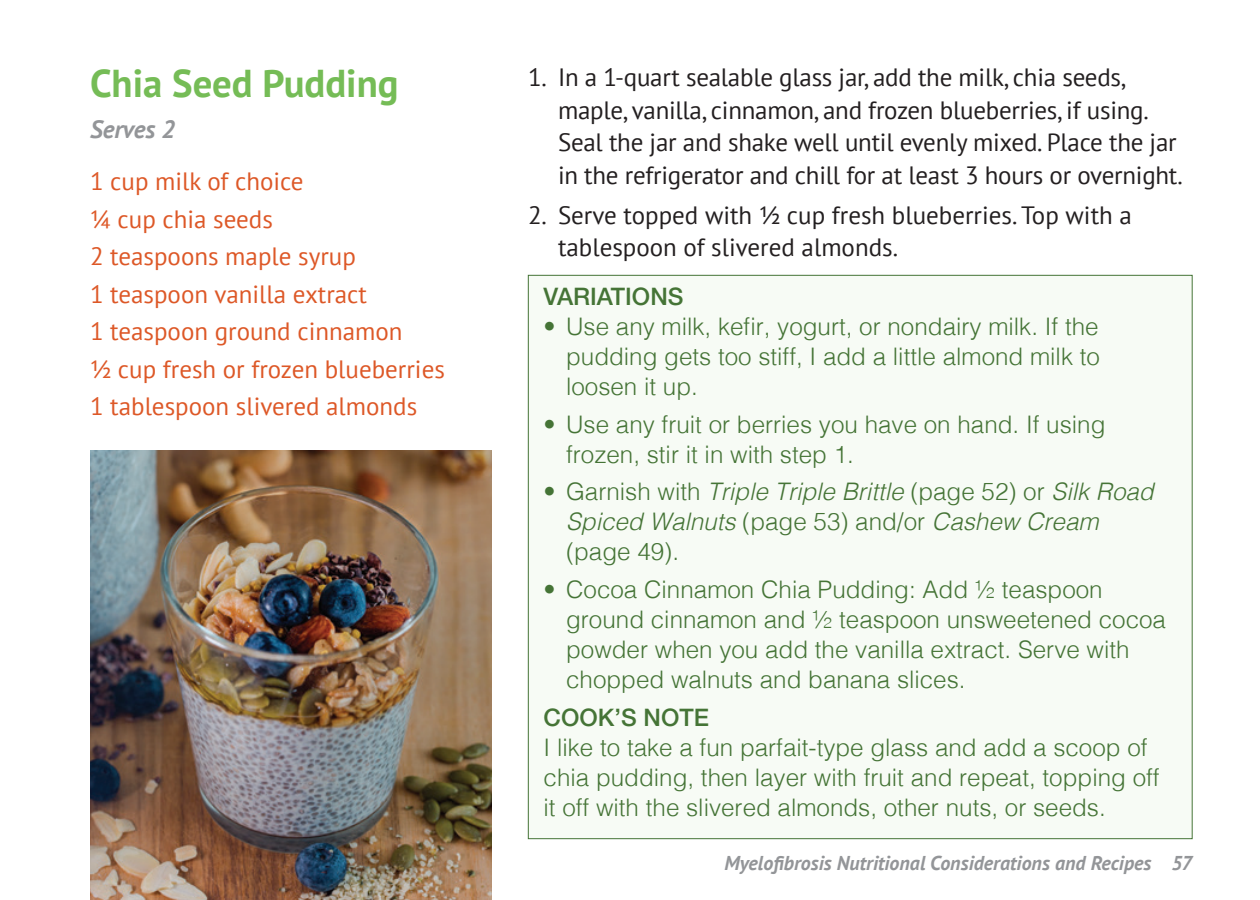
<style>
.page{position:relative;width:1260px;height:900px;background:#fff}
.page>*{position:absolute;margin:0;border:0;box-sizing:border-box;transform-origin:0 0}
.RECIPES_Title{font:700 38.75px "PT Sans";color:#75bc56}
.t1{font:25px/32.5px "PT Sans";letter-spacing:-.01em;color:#231f20}
.RECIPES_Ingredients{font:25px "PT Sans";color:#dd5827}
.RECIPES_Servings{font:italic 700 25px "PT Sans";color:#939598}
.Cook_s_Notes_text{font:300 24.25px/30px "Helvetica";color:#457436}
.t2{font:italic 300 24.25px/30px "Helvetica";color:#457436}
.Cook_s_Notes_Headers{font:500 24.25px "Helvetica Neue LT Std";color:#457436}
.t3{font:italic 700 20px "PT Sans";color:#939598}
.s1{font-style:normal}
</style>
<div class="page">
<div style="left:528px;top:275px;width:664px;height:564px;background:#f7fbf5"></div>
<img style="left:90px;top:450px;width:402px;height:450px">
<p class="RECIPES_Title" style="left:90px;top:57px;width:310px">Chia Seed Pudding</p>
<p class="RECIPES_Servings" style="left:90px;top:112px;width:87px">Serves 2</p>
<p class="RECIPES_Ingredients" style="left:90px;top:165px;width:215px">1 cup milk of choice</p>
<p class="RECIPES_Ingredients" style="left:90px;top:203px;width:184px">¼ cup chia seeds</p>
<p class="RECIPES_Ingredients" style="left:90px;top:240px;width:267px">2 teaspoons maple syrup</p>
<p class="RECIPES_Ingredients" style="left:90px;top:278px;width:279px">1 teaspoon vanilla extract</p>
<p class="RECIPES_Ingredients" style="left:90px;top:315px;width:314px">1 teaspoon ground cinnamon</p>
<p class="RECIPES_Ingredients" style="left:90px;top:353px;width:356px">½ cup fresh or frozen blueberries</p>
<p class="RECIPES_Ingredients" style="left:90px;top:390px;width:329px">1 tablespoon slivered almonds</p>
<p class="t1" style="left:558px;top:61px;width:626px;text-indent:-30px">1. In a 1-quart sealable glass jar, add the milk, chia seeds, maple, vanilla, cinnamon, and frozen blueberries, if using.<br>Seal the jar and shake well until evenly mixed. Place the jar in the refrigerator and chill for at least 3 hours or overnight.</p>
<p class="t1" style="left:558px;top:198px;width:575px;text-indent:-30px">2. Serve topped with ½ cup fresh blueberries. Top with a tablespoon of slivered almonds.</p>
<p class="Cook_s_Notes_Headers" style="left:544px;top:282px;width:141px">VARIATIONS</p>
<p class="Cook_s_Notes_text" style="left:566px;top:310px;width:535px;text-align:justify;text-indent:-22px">• Use any milk, kefir, yogurt, or nondairy milk. If the pudding gets too stiff, I add a little almond milk to loosen it up.</p>
<p class="Cook_s_Notes_text" style="left:566px;top:408px;width:541px;text-indent:-22px">• Use any fruit or berries you have on hand. If using frozen, stir it in with step 1.</p>
<p class="t2" style="left:566px;top:475px;width:589px;text-indent:-22px"><span class="s1">• Garnish with</span> Triple Triple Brittle <span class="s1">(page 52) or</span> Silk Road<br>Spiced Walnuts <span class="s1">(page 53) and/or</span> Cashew Cream <span class="s1">(page 49).</span></p>
<p class="Cook_s_Notes_text" style="left:566px;top:573px;width:601px;text-indent:-22px">• Cocoa Cinnamon Chia Pudding: Add ½ teaspoon ground cinnamon and ½ teaspoon unsweetened cocoa powder when you add the vanilla extract. Serve with chopped walnuts and banana slices.</p>
<p class="Cook_s_Notes_Headers" style="left:544px;top:703px;width:167px">COOK’S NOTE</p>
<p class="Cook_s_Notes_text" style="left:544px;top:731px;width:617px">I like to take a fun parfait-type glass and add a scoop of chia pudding, then layer with fruit and repeat, topping off it off with the slivered almonds, other nuts, or seeds.</p>
<p class="t3" style="left:725px;top:850px;width:469px">Myelofibrosis Nutritional Considerations and Recipes 57</p>
</div>
